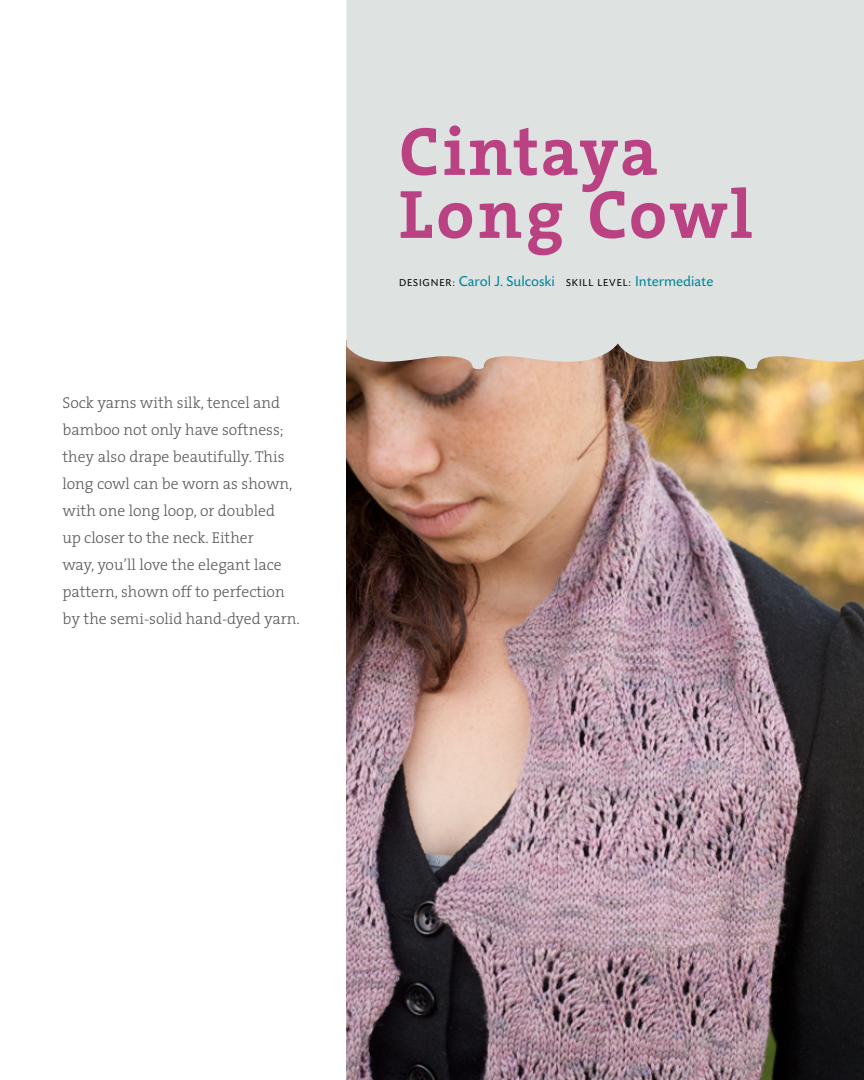
<style>
.page{position:relative;width:864px;height:1080px;background:#fff}
.page>*{position:absolute;margin:0;border:0;box-sizing:border-box;transform-origin:0 0}
.t1{font:700 69px/63px "The Serif";letter-spacing:.03em;color:#ba4182}
.t2{font:300 15.75px/27px "The Serif";color:#58595b}
.t3{font:15px "Today SB";color:#008496}
.s1{font-size:10.5px;color:#000}
</style>
<div class="page">
<img style="left:346px;top:369px;width:518px;height:711px">
<div style="left:346px;top:0;width:518px;height:369px;background:#dee3e2"></div>
<p class="t2" style="left:62px;top:388px;width:239px">Sock yarns with silk, tencel and bamboo not only have softness; they also drape beautifully. This long cowl can be worn as shown, with one long loop, or doubled<br>up closer to the neck. Either<br>way, you’ll love the elegant lace pattern, shown off to perfection by the semi-solid hand-dyed yarn.</p>
<h1 class="t1" style="left:399px;top:118px;width:355px">Cintaya<br>Long Cowl</h1>
<p class="t3" style="left:399px;top:273px;width:316px"><span class="s1">Designer:</span> Carol J. Sulcoski <span class="s1">Skill L evel:</span> Intermediate</p>
</div>
